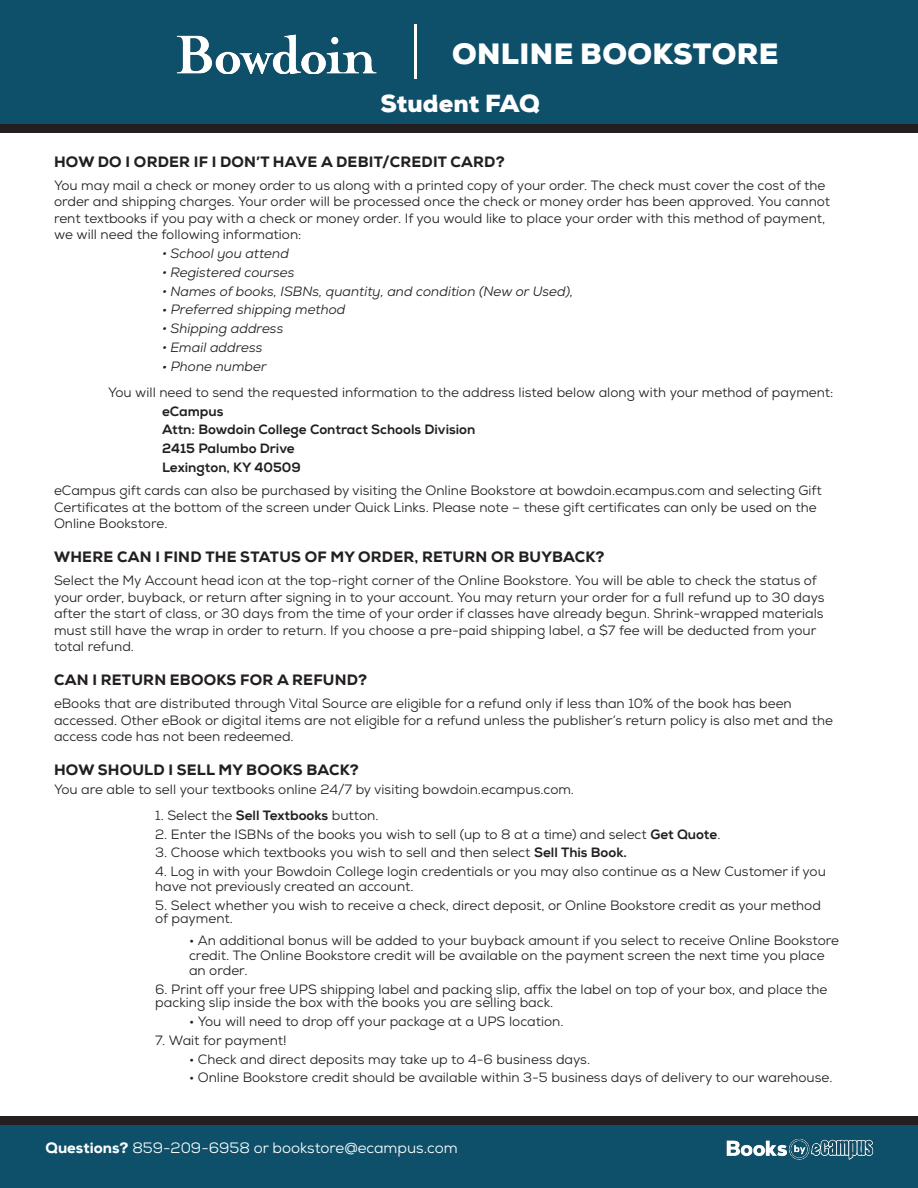
<style>
.page{position:relative;width:918px;height:1188px;background:#fff}
.page>*{position:absolute;margin:0;border:0;box-sizing:border-box;transform-origin:0 0}
.t1{font:900 28.5px "Nexa";letter-spacing:.015em;color:#fff}
.t2{font:900 24px "Nexa";color:#fff}
.t3{font:800 15px "Nexa";letter-spacing:.015em;color:#231f20}
.t4{font:15px "Nexa";color:#fff}
.t5{font:13.5px/16.5px "Nexa";color:#231f20}
.t6{font:italic 13.5px "Nexa";color:#231f20}
.t7{font:800 13.5px "Nexa";color:#231f20}
.s1{font-size:13.2px}
.s2{font-weight:800}
</style>
<div class="page">
<div style="left:0;top:1119px;width:918px;height:69px;background:#0e506a"></div>
<div style="left:0;top:1116px;width:918px;height:9px;background:#231f20"></div>
<img style="left:726px;top:1138px;width:148px;height:22px">
<div style="left:0;top:0;width:918px;height:132px;background:#0e506a"></div>
<div style="left:0;top:124px;width:918px;height:9px;background:#231f20"></div>
<hr style="left:437px;top:54px;width:2px;height:46px;background:#fff">
<img style="left:176px;top:34px;width:201px;height:39px">
<hr style="left:414px;top:24px;width:3px;height:55px;background:#fff">
<p class="t1" style="left:452px;top:35px;width:328px">ONLINE BOOKSTORE</p>
<p class="t2" style="left:381px;top:88px;width:161px">Student FAQ</p>
<p class="t3" style="left:54px;top:152px;width:452px">HOW DO I ORDER IF I DON’T HAVE A DEBIT/CREDIT CARD?</p>
<p class="t5" style="left:54px;top:177px;width:778px">You may mail a check or money order to us along with a printed copy of your order. The check must cover the cost of the order and shipping charges. Your order will be processed once the check or money order has been approved. You cannot rent textbooks if you pay with a check or money order. If you would like to place your order with this method of payment, we will need the following information:</p>
<p class="t6" style="left:162px;top:245px;width:129px"><span class="s1">•</span> School you attend</p>
<p class="t6" style="left:162px;top:264px;width:134px"><span class="s1">•</span> Registered courses</p>
<p class="t6" style="left:162px;top:282px;width:413px"><span class="s1">•</span> Names of books, ISBNs, quantity, and condition (New or Used),</p>
<p class="t6" style="left:162px;top:301px;width:185px">• Preferred shipping method</p>
<p class="t6" style="left:162px;top:320px;width:123px"><span class="s1">•</span> Shipping address</p>
<p class="t6" style="left:162px;top:339px;width:102px"><span class="s1">•</span> Email address</p>
<p class="t6" style="left:162px;top:357px;width:106px">• Phone number</p>
<p class="t5" style="left:108px;top:384px;width:727px">You will need to send the requested information to the address listed below along with your method of payment:</p>
<p class="t7" style="left:162px;top:403px;width:63px">eCampus</p>
<p class="t7" style="left:162px;top:421px;width:315px">Attn: Bowdoin College Contract Schools Division</p>
<p class="t7" style="left:162px;top:440px;width:134px">2415 Palumbo Drive</p>
<p class="t7" style="left:162px;top:459px;width:140px">Lexington, KY 40509</p>
<p class="t5" style="left:54px;top:482px;width:769px">eCampus gift cards can also be purchased by visiting the Online Bookstore at bowdoin.ecampus.com and selecting Gift<br>Certificates at the bottom of the screen under Quick Links. Please note – these gift certificates can only be used on the<br>Online Bookstore.</p>
<p class="t3" style="left:54px;top:547px;width:552px">WHERE CAN I FIND THE STATUS OF MY ORDER, RETURN OR BUYBACK?</p>
<p class="t5" style="left:54px;top:572px;width:772px">Select the My Account head icon at the top-right corner of the Online Bookstore. You will be able to check the status of your order, buyback, or return after signing in to your account. You may return your order for a full refund up to 30 days after the start of class, or 30 days from the time of your order if classes have already begun. Shrink-wrapped materials must still have the wrap in order to return. If you choose a pre-paid shipping label, a $7 fee will be deducted from your total refund.</p>
<p class="t3" style="left:54px;top:670px;width:315px">CAN I RETURN EBOOKS FOR A REFUND?</p>
<p class="t5" style="left:54px;top:695px;width:780px">eBooks that are distributed through Vital Source are eligible for a refund only if less than 10% of the book has been accessed. Other eBook or digital items are not eligible for a refund unless the publisher’s return policy is also met and the access code has not been redeemed.</p>
<p class="t3" style="left:54px;top:760px;width:306px">HOW SHOULD I SELL MY BOOKS BACK?</p>
<p class="t5" style="left:54px;top:781px;width:522px">You are able to sell your textbooks online 24/7 by visiting bowdoin.ecampus.com.</p>
<p class="t5" style="left:155px;top:807px;width:225px">1. Select the <span class="s2">Sell Textbooks</span> button.</p>
<p class="t5" style="left:155px;top:826px;width:567px">2. Enter the ISBNs of the books you wish to sell (up to 8 at a time) and select <span class="s2">Get Quote</span>.</p>
<p class="t5" style="left:155px;top:844px;width:473px">3. Choose which textbooks you wish to sell and then select <span class="s2">Sell This Book.</span></p>
<p class="t5" style="left:155px;top:864px;width:672px;line-height:15px">4. Log in with your Bowdoin College login credentials or you may also continue as a New Customer if you have not previously created an account.</p>
<p class="t5" style="left:155px;top:898px;width:667px;line-height:13.5px">5. Select whether you wish to receive a check, direct deposit, or Online Bookstore credit as your method of payment.</p>
<p class="t5" style="left:189px;top:933px;width:652px;line-height:15px">• An additional bonus will be added to your buyback amount if you select to receive Online Bookstore credit. The Online Bookstore credit will be available on the payment screen the next time you place an order.</p>
<p class="t5" style="left:155px;top:982px;width:674px;line-height:13.5px">6. Print off your free UPS shipping label and packing slip, affix the label on top of your box, and place the packing slip inside the box with the books you are selling back.</p>
<p class="t5" style="left:189px;top:1013px;width:376px">• You will need to drop off your package at a UPS location.</p>
<p class="t5" style="left:155px;top:1032px;width:133px">7. Wait for payment!</p>
<p class="t5" style="left:189px;top:1051px;width:403px">• Check and direct deposits may take up to 4-6 business days.</p>
<p class="t5" style="left:189px;top:1069px;width:645px">• Online Bookstore credit should be available within 3-5 business days of delivery to our warehouse.</p>
<p class="t4" style="left:46px;top:1139px;width:414px"><span class="s2">Questions?</span> 859-209-6958 or bookstore@ecampus.com</p>
</div>
